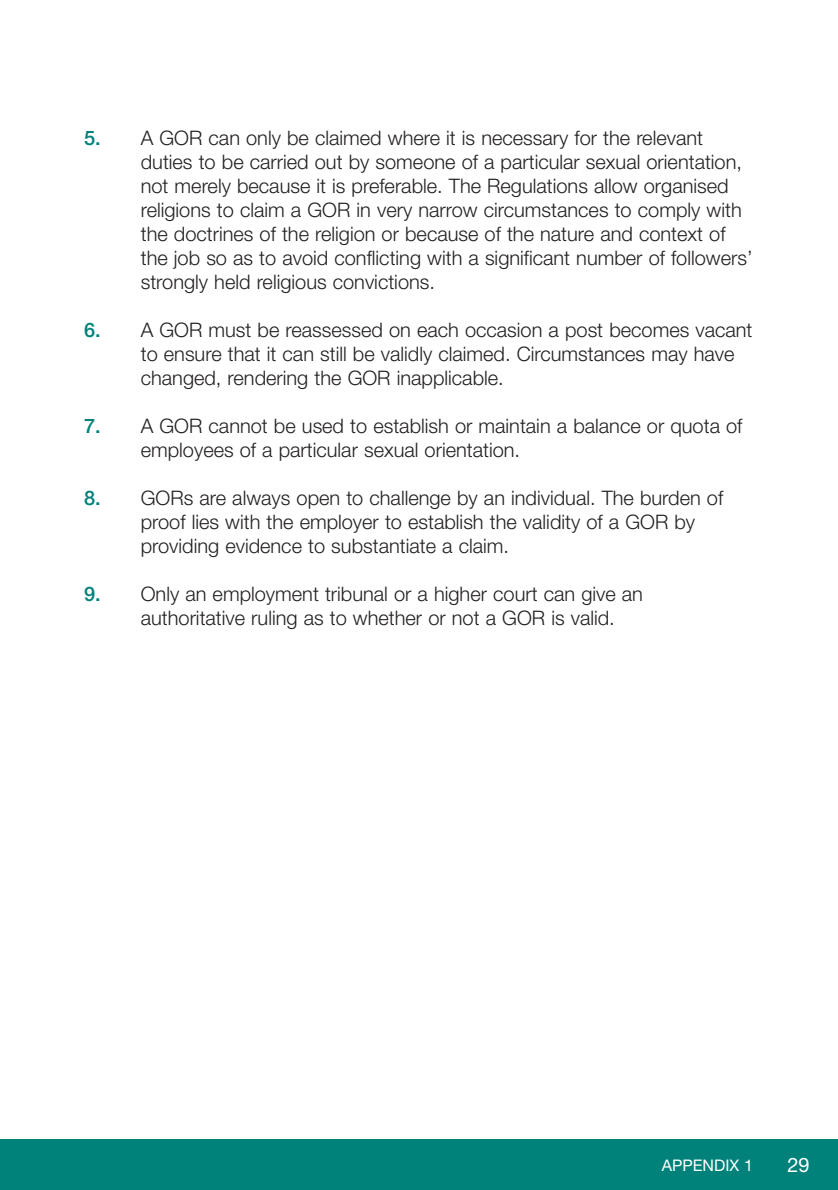
<style>
.page{position:relative;width:838px;height:1190px;background:#fff}
.page>*{position:absolute;margin:0;border:0;box-sizing:border-box;transform-origin:0 0}
.t1{font:300 20px/24px "Helvetica Neue";color:#231f20}
.t2{font:20px "Helvetica Neue";color:#fff}
.t3{font:16px "Helvetica Neue";color:#fff}
.s1{font-weight:500;color:#00817a}
</style>
<div class="page">
<div style="left:0;top:1140px;width:838px;height:50px;background:#00817a"></div>
<p class="t1" style="left:141px;top:127px;width:613px;text-indent:-57px"><span class="s1">5.</span> A GOR can only be claimed where it is necessary for the relevant duties to be carried out by someone of a particular sexual orientation, not merely because it is preferable. The Regulations allow organised religions to claim a GOR in very narrow circumstances to comply with the doctrines of the religion or because of the nature and context of the job so as to avoid conflicting with a significant number of followers’ strongly held religious convictions.</p>
<p class="t1" style="left:141px;top:319px;width:613px;text-indent:-57px"><span class="s1">6.</span> A GOR must be reassessed on each occasion a post becomes vacant to ensure that it can still be validly claimed. Circumstances may have changed, rendering the GOR inapplicable.</p>
<p class="t1" style="left:141px;top:415px;width:603px;text-indent:-57px"><span class="s1">7.</span> A GOR cannot be used to establish or maintain a balance or quota of employees of a particular sexual orientation.</p>
<p class="t1" style="left:141px;top:487px;width:584px;text-indent:-57px"><span class="s1">8.</span> GORs are always open to challenge by an individual. The burden of proof lies with the employer to establish the validity of a GOR by providing evidence to substantiate a claim.</p>
<p class="t1" style="left:141px;top:583px;width:504px;text-indent:-57px"><span class="s1">9.</span> Only an employment tribunal or a higher court can give an authoritative ruling as to whether or not a GOR is valid.</p>
<p class="t3" style="left:662px;top:1159px;width:93px">APPENDIX 1</p>
<p class="t2" style="left:788px;top:1158px;width:24px">29</p>
</div>
